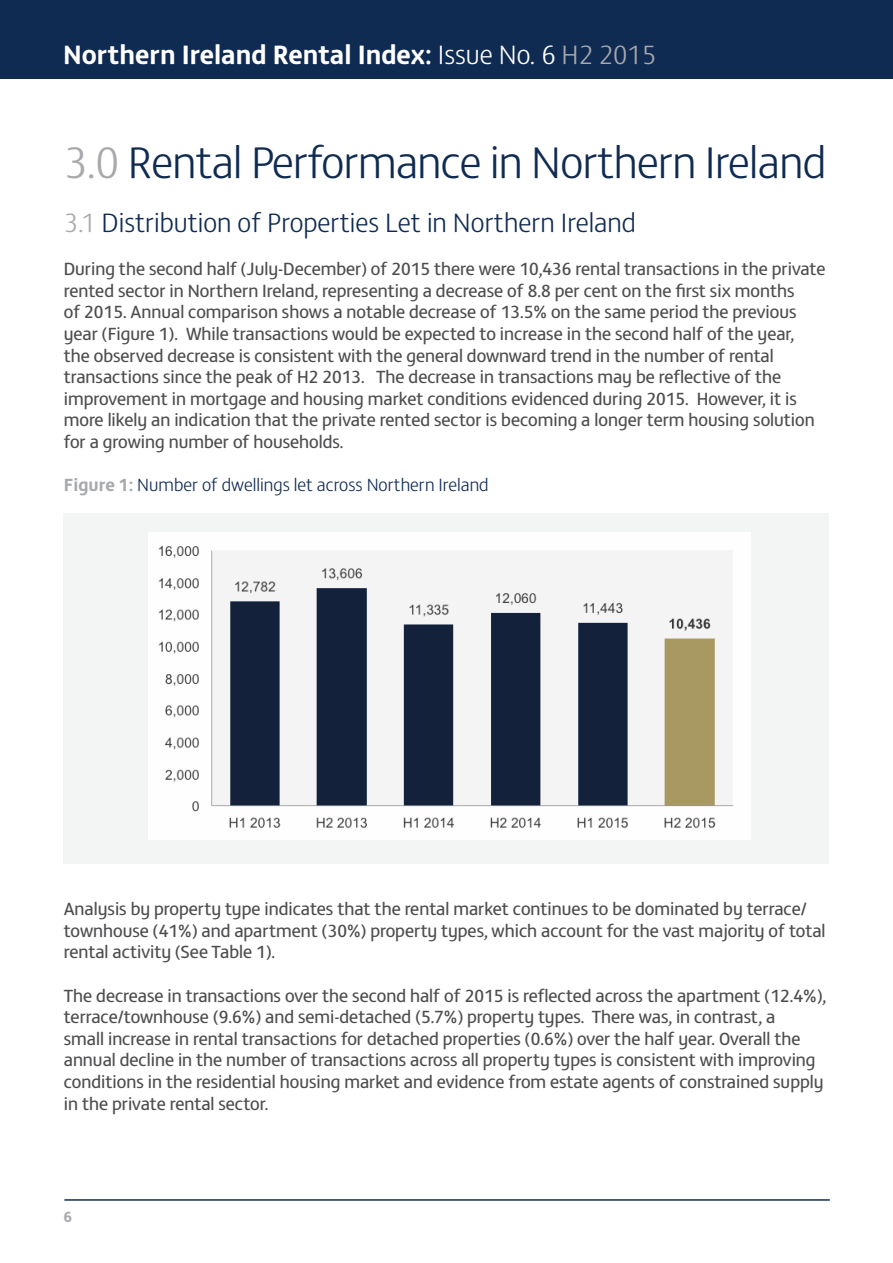
<style>
.page{position:relative;width:893px;height:1263px;background:#fff}
.page>*{position:absolute;margin:0;border:0;box-sizing:border-box;transform-origin:0 0}
.t1{font:300 45px "FS Matthew";letter-spacing:-.015em;color:#102b52}
.t2{font:300 27px "FS Matthew";color:#102b52}
.t3{font:700 27px "FS Matthew";color:#fff}
.t4{font:18px/21.6px "FS Matthew";color:#4d4d4f}
.t5{font:300 18px "FS Matthew";color:#102b52}
.t6{font:700 15px "FS Matthew";color:#a7a9ac}
.s1{font-weight:300}
.s2{font-weight:300;color:#a7a9ac}
.s3{color:#a7a9ac}
.s4{font-weight:700;color:#a7a9ac}
</style>
<div class="page">
<div style="left:0;top:0;width:893px;height:79px;background:#102b52"></div>
<hr style="left:64px;top:1199px;width:766px;height:2px;background:#102b52">
<div style="left:64px;top:513px;width:765px;height:350px;background:#f3f4f4"></div>
<img style="left:149px;top:533px;width:601px;height:306px">
<h2 class="t3" style="left:63px;top:33px;width:595px">Northern Ireland Rental Index: <span class="s1">Issue No. 6</span> <span class="s2">H2 2015</span></h2>
<h1 class="t1" style="left:64px;top:130px;width:764px"><span class="s3">3.0</span> Rental Performance in Northern Ireland</h1>
<h2 class="t2" style="left:64px;top:203px;width:574px"><span class="s3">3.1</span> Distribution of Properties Let in Northern Ireland</h2>
<p class="t4" style="left:64px;top:257px;width:763px">During the second half (July-December) of 2015 there were 10,436 rental transactions in the private rented sector in Northern Ireland, representing a decrease of 8.8 per cent on the first six months<br>of 2015. Annual comparison shows a notable decrease of 13.5% on the same period the previous year (Figure 1). While transactions would be expected to increase in the second half of the year,<br>the observed decrease is consistent with the general downward trend in the number of rental transactions since the peak of H2 2013. The decrease in transactions may be reflective of the improvement in mortgage and housing market conditions evidenced during 2015. However, it is more likely an indication that the private rented sector is becoming a longer term housing solution for a growing number of households.</p>
<p class="t5" style="left:64px;top:472px;width:426px"><span class="s4">Figure 1:</span> Number of dwellings let across Northern Ireland</p>
<p class="t4" style="left:64px;top:897px;width:763px">Analysis by property type indicates that the rental market continues to be dominated by terrace/ townhouse (41%) and apartment (30%) property types, which account for the vast majority of total rental activity (See Table 1).</p>
<p class="t4" style="left:64px;top:983px;width:764px">The decrease in transactions over the second half of 2015 is reflected across the apartment (12.4%), terrace/townhouse (9.6%) and semi-detached (5.7%) property types. There was, in contrast, a<br>small increase in rental transactions for detached properties (0.6%) over the half year. Overall the annual decline in the number of transactions across all property types is consistent with improving conditions in the residential housing market and evidence from estate agents of constrained supply in the private rental sector.</p>
<p class="t6" style="left:64px;top:1204px;width:10px">6</p>
</div>
